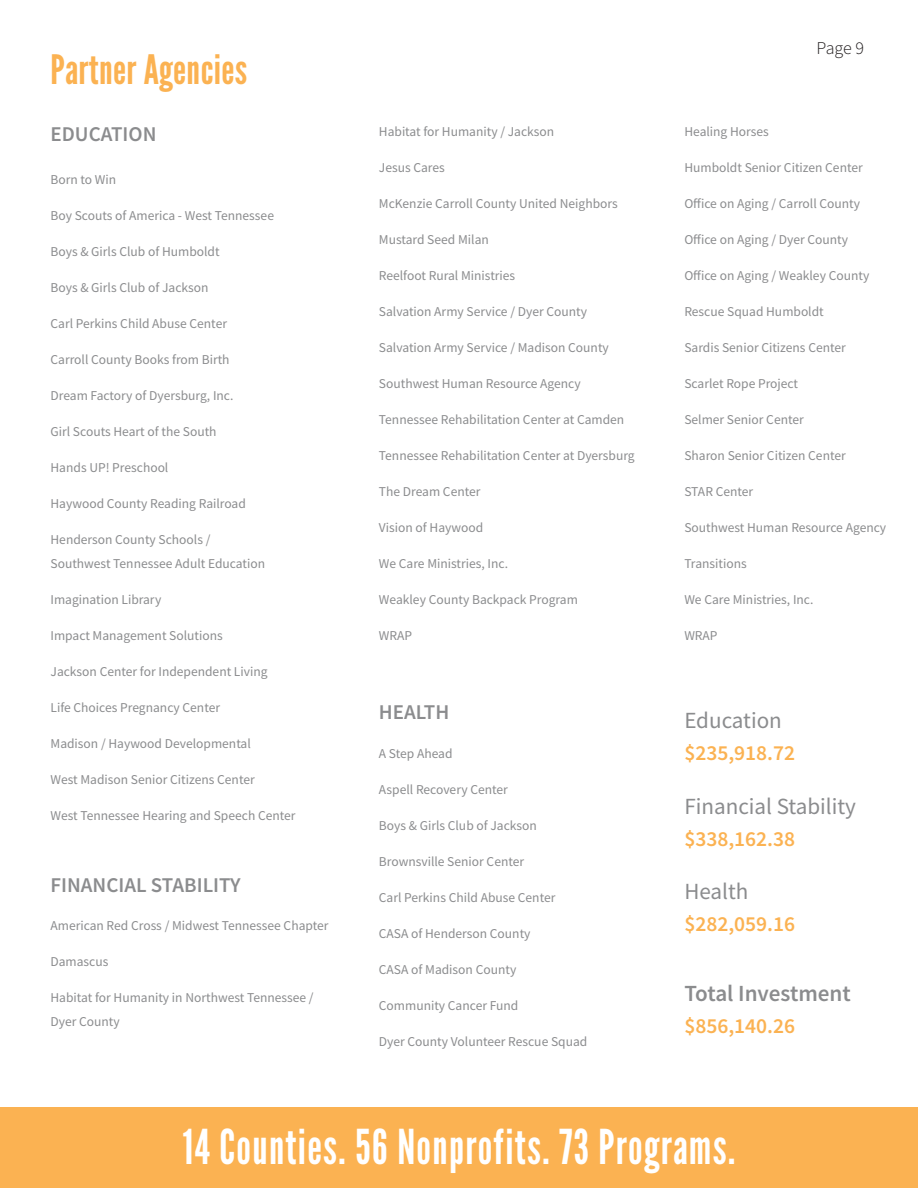
<style>
.page{position:relative;width:918px;height:1188px;background:#fff}
.page>*{position:absolute;margin:0;border:0;box-sizing:border-box;transform-origin:0 0}
.t1{font:48px "League Gothic";letter-spacing:.03em;color:#fff;scale:.94 1}
.t2{font:40.5px "League Gothic";letter-spacing:.01em;color:#fbb252}
.t3{font:23.1px "Source Sans Pro";color:#8b8c8e}
.t4{font:600 23.1px "Source Sans Pro";color:#8b8c8e}
.t5{font:600 21.45px "Source Sans Pro";color:#fbb252}
.t6{font:600 21px "Source Sans Pro";color:#8b8c8e}
.t7{font:300 18px "Source Sans Pro";color:#231f20}
.t8{font:13.5px "Source Sans Pro";color:#8b8c8e}
</style>
<div class="page">
<div style="left:0;top:1107px;width:918px;height:81px;background:#fbb252"></div>
<p class="t2" style="left:51px;top:45px;width:198px">Partner Agencies</p>
<p class="t6" style="left:51px;top:121px;width:107px">EDUCATION</p>
<p class="t8" style="left:51px;top:171px;width:67px">Born to Win</p>
<p class="t8" style="left:51px;top:207px;width:225px">Boy Scouts of America - West Tennessee</p>
<p class="t8" style="left:51px;top:243px;width:171px">Boys &amp; Girls Club of Humboldt</p>
<p class="t8" style="left:51px;top:279px;width:160px">Boys &amp; Girls Club of Jackson</p>
<p class="t8" style="left:51px;top:315px;width:178px">Carl Perkins Child Abuse Center</p>
<p class="t8" style="left:51px;top:351px;width:181px">Carroll County Books from Birth</p>
<p class="t8" style="left:51px;top:387px;width:184px">Dream Factory of Dyersburg, Inc.</p>
<p class="t8" style="left:51px;top:423px;width:168px">Girl Scouts Heart of the South</p>
<p class="t8" style="left:51px;top:459px;width:119px">Hands UP! Preschool</p>
<p class="t8" style="left:51px;top:495px;width:197px">Haywood County Reading Railroad</p>
<p class="t8" style="left:51px;top:531px;width:161px">Henderson County Schools /</p>
<p class="t8" style="left:51px;top:555px;width:216px">Southwest Tennessee Adult Education</p>
<p class="t8" style="left:51px;top:591px;width:112px">Imagination Library</p>
<p class="t8" style="left:51px;top:627px;width:174px">Impact Management Solutions</p>
<p class="t8" style="left:51px;top:663px;width:219px">Jackson Center for Independent Living</p>
<p class="t8" style="left:51px;top:699px;width:171px">Life Choices Pregnancy Center</p>
<p class="t8" style="left:51px;top:735px;width:202px">Madison / Haywood Developmental</p>
<p class="t8" style="left:51px;top:771px;width:206px">West Madison Senior Citizens Center</p>
<p class="t8" style="left:51px;top:807px;width:247px">West Tennessee Hearing and Speech Center</p>
<p class="t6" style="left:51px;top:871px;width:192px">FINANCIAL STABILITY</p>
<p class="t8" style="left:51px;top:917px;width:279px">American Red Cross / Midwest Tennessee Chapter</p>
<p class="t8" style="left:51px;top:953px;width:59px">Damascus</p>
<p class="t8" style="left:51px;top:989px;width:265px">Habitat for Humanity in Northwest Tennessee /</p>
<p class="t8" style="left:51px;top:1013px;width:71px">Dyer County</p>
<p class="t8" style="left:379px;top:123px;width:177px">Habitat for Humanity / Jackson</p>
<p class="t8" style="left:379px;top:159px;width:67px">Jesus Cares</p>
<p class="t8" style="left:379px;top:195px;width:240px">McKenzie Carroll County United Neighbors</p>
<p class="t8" style="left:379px;top:231px;width:111px">Mustard Seed Milan</p>
<p class="t8" style="left:379px;top:267px;width:138px">Reelfoot Rural Ministries</p>
<p class="t8" style="left:379px;top:303px;width:210px">Salvation Army Service / Dyer County</p>
<p class="t8" style="left:379px;top:339px;width:231px">Salvation Army Service / Madison County</p>
<p class="t8" style="left:379px;top:375px;width:203px">Southwest Human Resource Agency</p>
<p class="t8" style="left:379px;top:411px;width:247px">Tennessee Rehabilitation Center at Camden</p>
<p class="t8" style="left:379px;top:447px;width:257px">Tennessee Rehabilitation Center at Dyersburg</p>
<p class="t8" style="left:379px;top:483px;width:103px">The Dream Center</p>
<p class="t8" style="left:379px;top:519px;width:106px">Vision of Haywood</p>
<p class="t8" style="left:379px;top:555px;width:131px">We Care Ministries, Inc.</p>
<p class="t8" style="left:379px;top:591px;width:201px">Weakley County Backpack Program</p>
<p class="t8" style="left:379px;top:627px;width:35px">WRAP</p>
<p class="t6" style="left:379px;top:698px;width:72px">HEALTH</p>
<p class="t8" style="left:379px;top:745px;width:75px">A Step Ahead</p>
<p class="t8" style="left:379px;top:781px;width:130px">Aspell Recovery Center</p>
<p class="t8" style="left:379px;top:817px;width:160px">Boys &amp; Girls Club of Jackson</p>
<p class="t8" style="left:379px;top:853px;width:147px">Brownsville Senior Center</p>
<p class="t8" style="left:379px;top:889px;width:178px">Carl Perkins Child Abuse Center</p>
<p class="t8" style="left:379px;top:925px;width:153px">CASA of Henderson County</p>
<p class="t8" style="left:379px;top:961px;width:139px">CASA of Madison County</p>
<p class="t8" style="left:379px;top:997px;width:141px">Community Cancer Fund</p>
<p class="t8" style="left:379px;top:1033px;width:210px">Dyer County Volunteer Rescue Squad</p>
<p class="t7" style="left:817px;top:37px;width:49px">Page 9</p>
<p class="t8" style="left:684px;top:123px;width:86px">Healing Horses</p>
<p class="t8" style="left:684px;top:159px;width:180px">Humboldt Senior Citizen Center</p>
<p class="t8" style="left:684px;top:195px;width:177px">Office on Aging / Carroll County</p>
<p class="t8" style="left:684px;top:231px;width:165px">Office on Aging / Dyer County</p>
<p class="t8" style="left:684px;top:267px;width:186px">Office on Aging / Weakley County</p>
<p class="t8" style="left:684px;top:303px;width:141px">Rescue Squad Humboldt</p>
<p class="t8" style="left:684px;top:339px;width:163px">Sardis Senior Citizens Center</p>
<p class="t8" style="left:684px;top:375px;width:115px">Scarlet Rope Project</p>
<p class="t8" style="left:684px;top:411px;width:121px">Selmer Senior Center</p>
<p class="t8" style="left:684px;top:447px;width:163px">Sharon Senior Citizen Center</p>
<p class="t8" style="left:684px;top:483px;width:70px">STAR Center</p>
<p class="t8" style="left:684px;top:519px;width:203px">Southwest Human Resource Agency</p>
<p class="t8" style="left:684px;top:555px;width:64px">Transitions</p>
<p class="t8" style="left:684px;top:591px;width:131px">We Care Ministries, Inc.</p>
<p class="t8" style="left:684px;top:627px;width:35px">WRAP</p>
<p class="t3" style="left:684px;top:706px;width:99px">Education</p>
<p class="t5" style="left:684px;top:739px;width:112px">$235,918.72</p>
<p class="t3" style="left:684px;top:791px;width:173px">Financial Stability</p>
<p class="t5" style="left:684px;top:824px;width:112px">$338,162.38</p>
<p class="t3" style="left:684px;top:877px;width:66px">Health</p>
<p class="t5" style="left:684px;top:910px;width:112px">$282,059.16</p>
<p class="t4" style="left:684px;top:978px;width:168px">Total Investment</p>
<p class="t5" style="left:684px;top:1012px;width:112px">$856,140.26</p>
<p class="t1" style="left:183px;top:1118px;width:589px">14 Counties. 56 Nonprofits. 73 Programs.</p>
</div>
